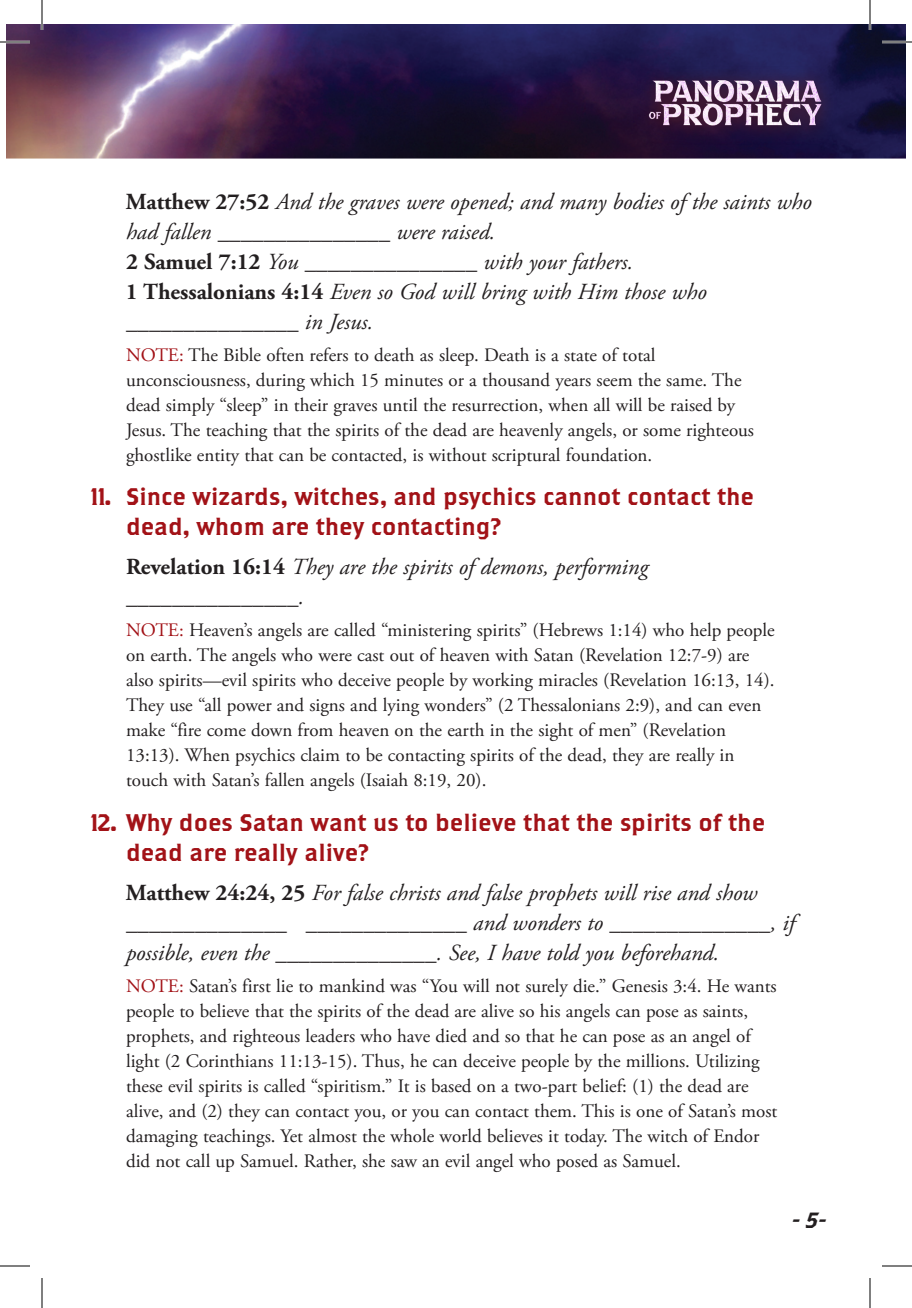
<style>
.page{position:relative;width:912px;height:1308px;background:#fff}
.page>*{position:absolute;margin:0;border:0;box-sizing:border-box;transform-origin:0 0}
.QUESTION{font:24px/30px "Brothers OT";color:#a21217}
.VERSES{font:italic 23px/30px "Adobe Garamond Pro";color:#231f20}
.t1{font:22px "Brothers OT Super Slant";color:#231f20}
.NOTE{font:19px/25px "Adobe Garamond Pro";color:#231f20}
.s1{font-weight:700;font-style:normal}
.s2{color:#a21217}
</style>
<div class="page">
<img style="left:6px;top:24px;width:900px;height:134px">
<img style="left:628px;top:60px;width:212px;height:92px">
<hr style="left:0;top:41px;width:30px;height:2px;background:#fff">
<hr style="left:882px;top:41px;width:30px;height:2px;background:#fff">
<hr style="left:41px;top:0;width:2px;height:30px;background:#fff">
<hr style="left:869px;top:0;width:2px;height:30px;background:#fff">
<hr style="left:0;top:42px;width:30px;height:1px;background:#000">
<hr style="left:882px;top:42px;width:30px;height:1px;background:#000">
<hr style="left:0;top:1266px;width:30px;height:1px;background:#000">
<hr style="left:882px;top:1266px;width:30px;height:1px;background:#000">
<hr style="left:42px;top:0;width:1px;height:30px;background:#000">
<hr style="left:42px;top:1278px;width:1px;height:30px;background:#000">
<hr style="left:870px;top:0;width:1px;height:30px;background:#000">
<hr style="left:870px;top:1278px;width:1px;height:30px;background:#000">
<p class="VERSES" style="left:126px;top:187px;width:687px"><span class="s1">Matthew 27:52</span> And the graves were opened; and many bodies of the saints who had fallen _______________ were raised.</p>
<p class="VERSES" style="left:126px;top:247px;width:509px"><span class="s1">2 Samuel 7:12</span> You _______________ with your fathers.</p>
<p class="VERSES" style="left:126px;top:277px;width:582px"><span class="s1">1 Thessalonians 4:14</span> Even so God will bring with Him those who _______________ in Jesus.</p>
<p class="NOTE" style="left:126px;top:343px;width:630px"><span class="s2">NOTE:</span> The Bible often refers to death as sleep. Death is a state of total unconsciousness, during which 15 minutes or a thousand years seem the same. The dead simply “sleep” in their graves until the resurrection, when all will be raised by Jesus. The teaching that the spirits of the dead are heavenly angels, or some righteous ghostlike entity that can be contacted, is without scriptural foundation.</p>
<p class="QUESTION" style="left:126px;top:483px;width:630px;text-indent:-36px">11. Since wizards, witches, and psychics cannot contact the dead, whom are they contacting?</p>
<p class="VERSES" style="left:126px;top:553px;width:524px"><span class="s1">Revelation 16:14</span> They are the spirits of demons, performing _______________.</p>
<p class="NOTE" style="left:126px;top:619px;width:650px"><span class="s2">NOTE:</span> Heaven’s angels are called “ministering spirits” (Hebrews 1:14) who help people on earth. The angels who were cast out of heaven with Satan (Revelation 12:7-9) are also spirits—evil spirits who deceive people by working miracles (Revelation 16:13, 14).<br>They use “all power and signs and lying wonders” (2 Thessalonians 2:9), and can even make “fire come down from heaven on the earth in the sight of men” (Revelation 13:13). When psychics claim to be contacting spirits of the dead, they are really in touch with Satan’s fallen angels (Isaiah 8:19, 20).</p>
<p class="QUESTION" style="left:126px;top:809px;width:641px;text-indent:-36px">12. Why does Satan want us to believe that the spirits of the dead are really alive?</p>
<p class="VERSES" style="left:126px;top:878px;width:670px"><span class="s1">Matthew 24:24, 25</span> For false christs and false prophets will rise and show ______________ ______________ and wonders to ______________, if possible, even the ______________. See, I have told you beforehand.</p>
<p class="NOTE" style="left:126px;top:974px;width:653px"><span class="s2">NOTE:</span> Satan’s first lie to mankind was “You will not surely die.” Genesis 3:4. He wants people to believe that the spirits of the dead are alive so his angels can pose as saints, prophets, and righteous leaders who have died and so that he can pose as an angel of light (2 Corinthians 11:13-15). Thus, he can deceive people by the millions. Utilizing these evil spirits is called “spiritism.” It is based on a two-part belief: (1) the dead are alive, and (2) they can contact you, or you can contact them. This is one of Satan’s most damaging teachings. Yet almost the whole world believes it today. The witch of Endor did not call up Samuel. Rather, she saw an evil angel who posed as Samuel.</p>
<p class="t1" style="left:792px;top:1210px;width:36px">- 5-</p>
</div>
